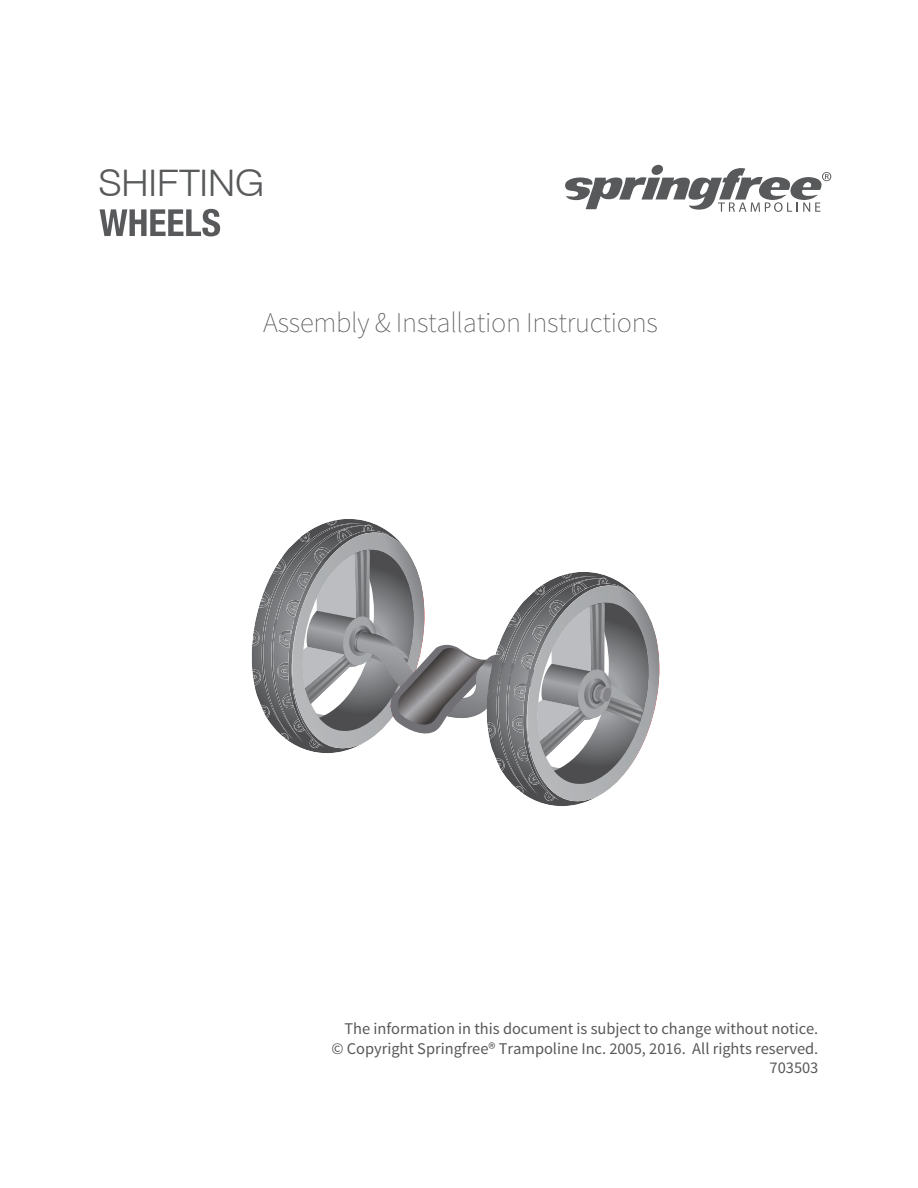
<style>
.page{position:relative;width:918px;height:1188px;background:#fff}
.page>*{position:absolute;margin:0;border:0;box-sizing:border-box;transform-origin:0 0}
.t1{font:300 36.6px "Swiss 721 BT";letter-spacing:-.02em;color:#58595b;scale:1.08 1}
.t2{font:200 28.5px "Source Sans Pro";letter-spacing:-.01em;color:#58595b}
.t3{font:16.35px/19.6px "Source Sans Pro";color:#58595b;text-align:right}
</style>
<div class="page">
<svg style="left:565px;top:165px;width:266px;height:47px"></svg>
<svg style="left:252px;top:519px;width:408px;height:287px"></svg>
<svg style="left:100px;top:209px;width:120px;height:27px"></svg>
<h1 class="t1" style="left:98px;top:161px;width:155px">SHIFTING</h1>
<h2 class="t2" style="left:263px;top:305px;width:396px">Assembly &amp; Installation Instructions</h2>
<p class="t3" style="left:331px;top:1020px;width:488px">The information in this document is subject to change without notice. © Copyright Springfree® Trampoline Inc. 2005, 2016. All rights reserved.<br>703503</p>
</div>
